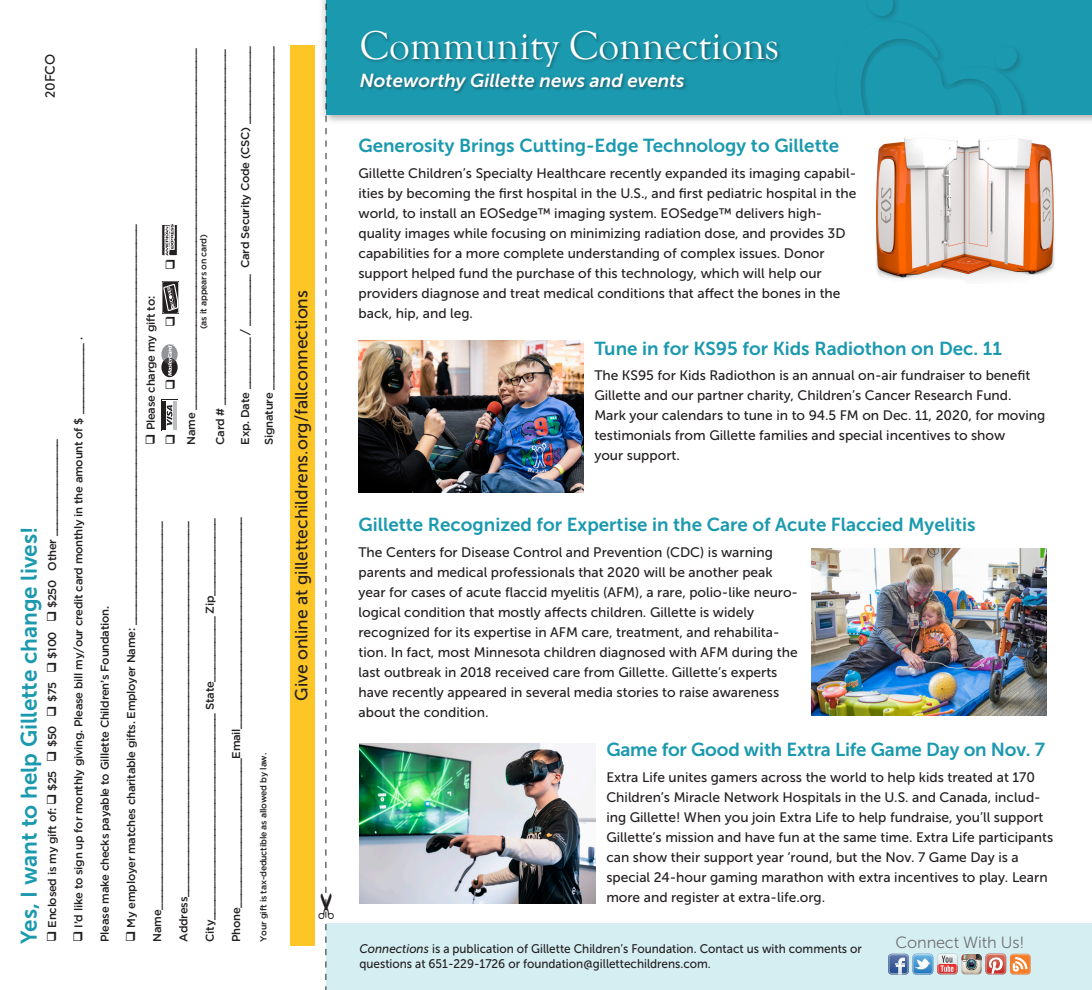
<style>
.page{position:relative;width:1092px;height:990px;background:#fff}
.page>*{position:absolute;margin:0;border:0;box-sizing:border-box;transform-origin:0 0}
.t1{font:41.25px "Goudy Old Style T";color:#fff}
.t2{font:22.5px "Museo Sans 700";color:#1a99af}
.t3{font:18.75px "Museo Sans 700";color:#1a99af}
.t4{font:italic 18.75px "Museo Sans 700";color:#fff}
.t5{font:17.5px "Museo Sans 500";color:#231f20}
.Body_copy{font:16.25px "Museo Sans 300";letter-spacing:-.01em;color:#717275}
.t6{font:13.75px/20px "Museo Sans 500";color:#231f20}
.t7{font:500 13.75px "Brandon Grotesque";color:#231f20}
.Body_copy-2{font:12.5px/15px "Museo Sans 500";color:#231f20;scale:.94 1}
.t8{font:500 11.25px/23.8px "Gotham";letter-spacing:-.025em;color:#231f20}
.t9{font:500 8.75px "Gotham";letter-spacing:-.025em;color:#231f20}
.s1{font-style:italic}
</style>
<div class="page">
<div style="left:318px;top:0;width:773px;height:123px;background:#231f20;opacity:.3"></div>
<div style="left:326px;top:0;width:765px;height:114px;background:#1a99af"></div>
<svg style="left:861px;top:0;width:162px;height:114px"></svg>
<div style="left:326px;top:923px;width:765px;height:67px;background:#d4eef2"></div>
<svg style="left:888px;top:954px;width:69px;height:21px"></svg>
<svg style="left:985px;top:954px;width:45px;height:21px"></svg>
<img style="left:961px;top:962px;width:20px;height:12px">
<svg style="left:963px;top:962px;width:14px;height:9px"></svg>
<img style="left:961px;top:954px;width:20px;height:8px">
<div style="left:359px;top:30px;width:423px;height:65px;background:#231f20;opacity:.45"></div>
<div style="left:290px;top:45px;width:24px;height:901px;background:#fec527"></div>
<svg style="left:162px;top:281px;width:17px;height:1px"></svg>
<div style="left:162px;top:282px;width:17px;height:31px;background:#7d7b7b"></div>
<hr style="left:177px;top:282px;width:1px;height:30px;background:#231f20">
<hr style="left:176px;top:282px;width:1px;height:30px;background:#231f20">
<hr style="left:175px;top:282px;width:1px;height:30px;background:#231f20">
<hr style="left:174px;top:282px;width:1px;height:30px;background:#231f20">
<hr style="left:173px;top:282px;width:1px;height:30px;background:#231f20">
<hr style="left:172px;top:282px;width:1px;height:30px;background:#231f20">
<hr style="left:170px;top:282px;width:2px;height:30px;background:#231f20">
<hr style="left:168px;top:282px;width:2px;height:30px;background:#231f20">
<hr style="left:166px;top:282px;width:2px;height:30px;background:#231f20">
<hr style="left:165px;top:282px;width:1px;height:30px;background:#231f20">
<hr style="left:164px;top:282px;width:1px;height:30px;background:#231f20">
<hr style="left:163px;top:282px;width:1px;height:30px;background:#231f20">
<svg style="left:161px;top:400px;width:1px;height:31px"></svg>
<svg style="left:166px;top:401px;width:11px;height:29px"></svg>
<hr style="left:162px;top:401px;width:4px;height:29px;background:#231f20">
<hr style="left:173px;top:401px;width:3px;height:29px;background:#bcbdc0">
<svg style="left:167px;top:405px;width:5px;height:21px"></svg>
<img style="left:876px;top:137px;width:179px;height:142px">
<img style="left:811px;top:549px;width:235px;height:167px">
<img style="left:359px;top:744px;width:236px;height:159px">
<img style="left:358px;top:341px;width:225px;height:151px">
<svg style="left:318px;top:0;width:15px;height:990px"></svg>
<svg style="left:161px;top:344px;width:17px;height:34px"></svg>
<svg style="left:163px;top:283px;width:16px;height:31px"></svg>
<svg style="left:161px;top:224px;width:17px;height:32px"></svg>
<p class="t7" style="left:41px;top:98px;width:46px;rotate:-90deg">20FCO</p>
<p class="t8" style="left:40px;top:942px;width:504px;rotate:-90deg">❑ Enclosed is my gift of: ❑ $25 ❑ $50 ❑ $75 ❑ $100 ❑ $250 Other _______________</p>
<p class="t2" style="left:16px;top:944px;width:419px;rotate:-90deg">Yes, I want to help Gillette change lives!</p>
<p class="t8" style="left:66px;top:942px;width:606px;rotate:-90deg">❑ I’d like to sign up for monthly giving. Please bill my/our credit card monthly in the amount of $ ___________ .</p>
<p class="t8" style="left:93px;top:942px;width:337px;rotate:-90deg">Please make checks payable to Gillette Children’s Foundation.</p>
<p class="t8" style="left:119px;top:942px;width:719px;rotate:-90deg">❑ My employer matches charitable gifts. Employer Name: ______________________________________________________________</p>
<p class="t8" style="left:138px;top:445px;width:150px;rotate:-90deg">❑ Please charge my gift to:</p>
<p class="t8" style="left:208px;top:445px;width:397px;rotate:-90deg">Card # _______________________________________________________</p>
<p class="t8" style="left:233px;top:445px;width:400px;rotate:-90deg">Exp. Date ________ / ________ Card Security Code (CSC) ____________<br>Signature _____________________________________________________</p>
<p class="t8" style="left:179px;top:445px;width:398px;rotate:-90deg">Name ________________________________________________________</p>
<p class="t9" style="left:198px;top:329px;width:97px;rotate:-90deg">(as it appears on card)</p>
<p class="t8" style="left:145px;top:942px;width:422px;rotate:-90deg">Name____________________________________________________________</p>
<p class="t8" style="left:171px;top:942px;width:422px;rotate:-90deg">Address__________________________________________________________</p>
<p class="t8" style="left:198px;top:942px;width:425px;rotate:-90deg">City________________________________ State__________ Zip____________</p>
<p class="t8" style="left:224px;top:942px;width:427px;rotate:-90deg">Phone_______________________Email_________________________________</p>
<p class="t9" style="left:258px;top:942px;width:190px;rotate:-90deg">Your gift is tax-deductible as allowed by law.</p>
<p class="t5" style="left:292px;top:701px;width:412px;rotate:-90deg">Give online at gillettechildrens.org/fallconnections</p>
<p class="t1" style="left:360px;top:23px;width:421px">Community Connections</p>
<p class="t4" style="left:360px;top:70px;width:326px">Noteworthy Gillette news and events</p>
<p class="t3" style="left:358px;top:135px;width:482px">Generosity Brings Cutting-Edge Technology to Gillette</p>
<p class="t6" style="left:358px;top:163px;width:499px">Gillette Children’s Specialty Healthcare recently expanded its imaging capabil&shy;ities by becoming the first hospital in the U.S., and first pediatric hospital in the world, to install an EOSedge™ imaging system. EOSedge™ delivers high&shy;quality images while focusing on minimizing radiation dose, and provides 3D capabilities for a more complete understanding of complex issues. Donor support helped fund the purchase of this technology, which will help our providers diagnose and treat medical conditions that affect the bones in the back, hip, and leg.</p>
<p class="t3" style="left:594px;top:338px;width:409px">Tune in for KS95 for Kids Radiothon on Dec. 11</p>
<p class="t6" style="left:594px;top:366px;width:452px">The KS95 for Kids Radiothon is an annual on-air fundraiser to benefit Gillette and our partner charity, Children’s Cancer Research Fund.<br>Mark your calendars to tune in to 94.5 FM on Dec. 11, 2020, for moving testimonials from Gillette families and special incentives to show<br>your support.</p>
<p class="t3" style="left:358px;top:515px;width:618px">Gillette Recognized for Expertise in the Care of Acute Flaccied Myelitis</p>
<p class="t6" style="left:358px;top:542px;width:441px">The Centers for Disease Control and Prevention (CDC) is warning parents and medical professionals that 2020 will be another peak year for cases of acute flaccid myelitis (AFM), a rare, polio-like neuro&shy;logical condition that mostly affects children. Gillette is widely recognized for its expertise in AFM care, treatment, and rehabilita&shy;tion. In fact, most Minnesota children diagnosed with AFM during the last outbreak in 2018 received care from Gillette. Gillette’s experts have recently appeared in several media stories to raise awareness about the condition.</p>
<p class="t3" style="left:606px;top:740px;width:440px">Game for Good with Extra Life Game Day on Nov. 7</p>
<p class="t6" style="left:606px;top:767px;width:448px">Extra Life unites gamers across the world to help kids treated at 170<br>Children’s Miracle Network Hospitals in the U.S. and Canada, includ&shy;ing Gillette! When you join Extra Life to help fundraise, you’ll support Gillette’s mission and have fun at the same time. Extra Life participants can show their support year ‘round, but the Nov. 7 Game Day is a special 24-hour gaming marathon with extra incentives to play. Learn more and register at extra-life.org.</p>
<p class="Body_copy-2" style="left:359px;top:941px;width:536px"><span class="s1">Connections</span> is a publication of Gillette Children’s Foundation. Contact us with comments or questions at 651-229-1726 or foundation@gillettechildrens.com.</p>
<p class="Body_copy" style="left:895px;top:933px;width:130px">Connect With Us!</p>
</div>
